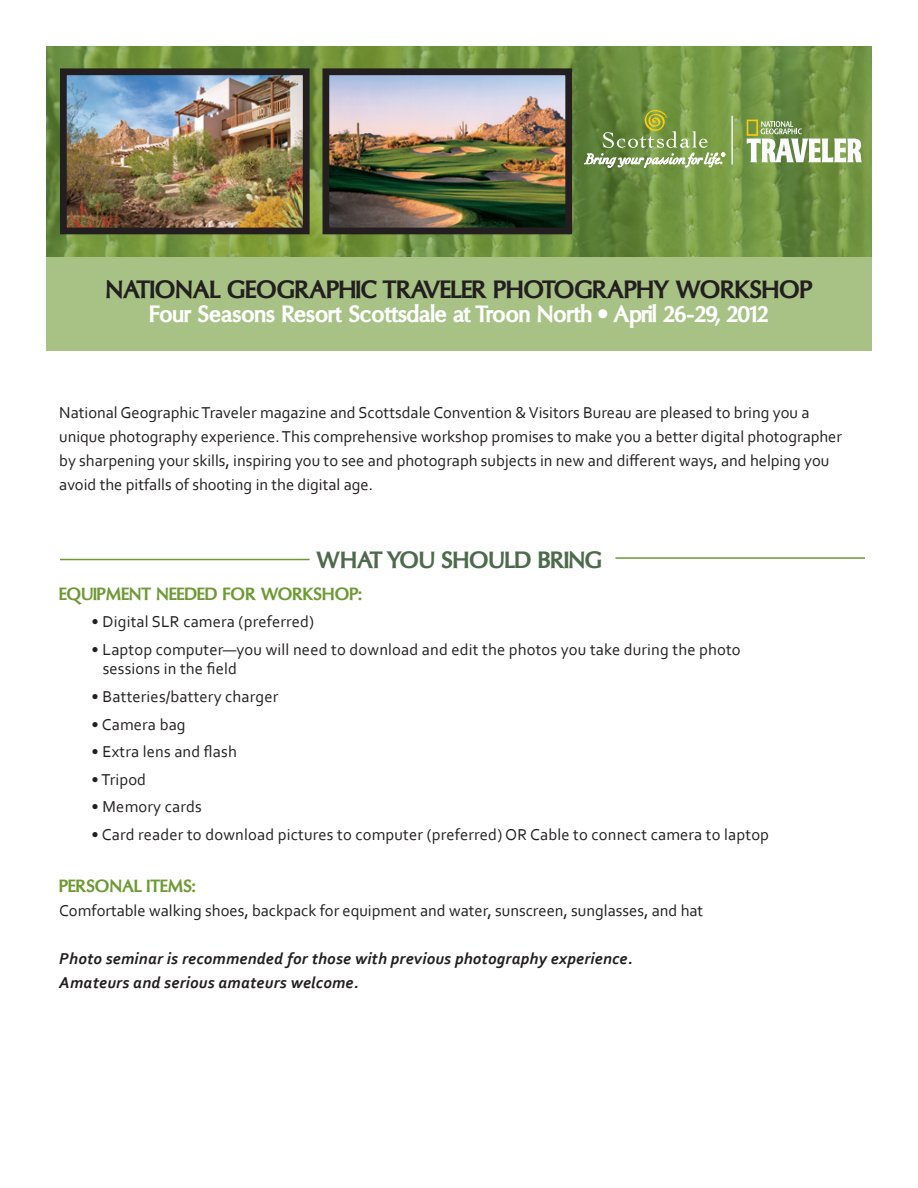
<style>
.page{position:relative;width:918px;height:1188px;background:#fff}
.page>*{position:absolute;margin:0;border:0;box-sizing:border-box;transform-origin:0 0}
.t1{font:25.5px "Oregon LDO Black";color:#231f20}
.t2{font:24px "Oregon LDO Black";color:#fff}
.t3{font:24px "Oregon LDO Black";color:#4e6a4c}
.t4{font:18px "Oregon LDO Black";letter-spacing:.01em;color:#6e9a34}
.t5{font:16.5px/24px "Corbel";color:#231f20}
.t6{font:italic 700 16.5px/24px "Corbel";letter-spacing:.015em;color:#231f20}
</style>
<div class="page">
<svg style="left:46px;top:46px;width:825px;height:305px;background:#8caa63"></svg>
<hr style="left:731px;top:116px;width:2px;height:49px;background:#fbfbfd">
<img style="left:68px;top:76px;width:234px;height:150px">
<div style="left:60px;top:68px;width:250px;height:166px;border:7px solid #231f20"></div>
<img style="left:330px;top:76px;width:234px;height:150px">
<div style="left:322px;top:68px;width:250px;height:166px;border:7px solid #231f20"></div>
<svg style="left:747px;top:120px;width:115px;height:42px"></svg>
<svg style="left:584px;top:110px;width:141px;height:58px;background:#839f58"></svg>
<hr style="left:60px;top:559px;width:250px;height:1px;background:#6e9a34">
<hr style="left:615px;top:557px;width:250px;height:2px;background:#6e9a34">
<p class="t1" style="left:106px;top:275px;width:708px">NATIONAL GEOGRAPHIC TRAVELER PHOTOGRAPHY WORKSHOP</p>
<p class="t2" style="left:150px;top:301px;width:620px">Four Seasons Resort Scottsdale at Troon North • April 26-29, 2012</p>
<p class="t5" style="left:59px;top:400px;width:784px">National Geographic Traveler magazine and Scottsdale Convention &amp; Visitors Bureau are pleased to bring you a unique photography experience. This comprehensive workshop promises to make you a better digital photographer by sharpening your skills, inspiring you to see and photograph subjects in new and different ways, and helping you avoid the pitfalls of shooting in the digital age.</p>
<p class="t3" style="left:316px;top:546px;width:288px">WHAT YOU SHOULD BRING</p>
<p class="t4" style="left:59px;top:583px;width:304px">EQUIPMENT NEEDED FOR WORKSHOP:</p>
<p class="t5" style="left:92px;top:609px;width:224px">• Digital SLR camera (preferred)</p>
<p class="t5" style="left:103px;top:639px;width:640px;line-height:19.5px;text-indent:-11px">• Laptop computer—you will need to download and edit the photos you take during the photo sessions in the field</p>
<p class="t5" style="left:92px;top:684px;width:188px">• Batteries/battery charger</p>
<p class="t5" style="left:92px;top:712px;width:96px">• Camera bag</p>
<p class="t5" style="left:92px;top:739px;width:147px">• Extra lens and flash</p>
<p class="t5" style="left:92px;top:767px;width:56px">• Tripod</p>
<p class="t5" style="left:92px;top:795px;width:112px">• Memory cards</p>
<p class="t5" style="left:92px;top:822px;width:679px">• Card reader to download pictures to computer (preferred) OR Cable to connect camera to laptop</p>
<p class="t4" style="left:59px;top:875px;width:138px">PERSONAL ITEMS:</p>
<p class="t5" style="left:59px;top:898px;width:646px">Comfortable walking shoes, backpack for equipment and water, sunscreen, sunglasses, and hat</p>
<p class="t6" style="left:59px;top:946px;width:575px">Photo seminar is recommended for those with previous photography experience.<br>Amateurs and serious amateurs welcome.</p>
</div>
